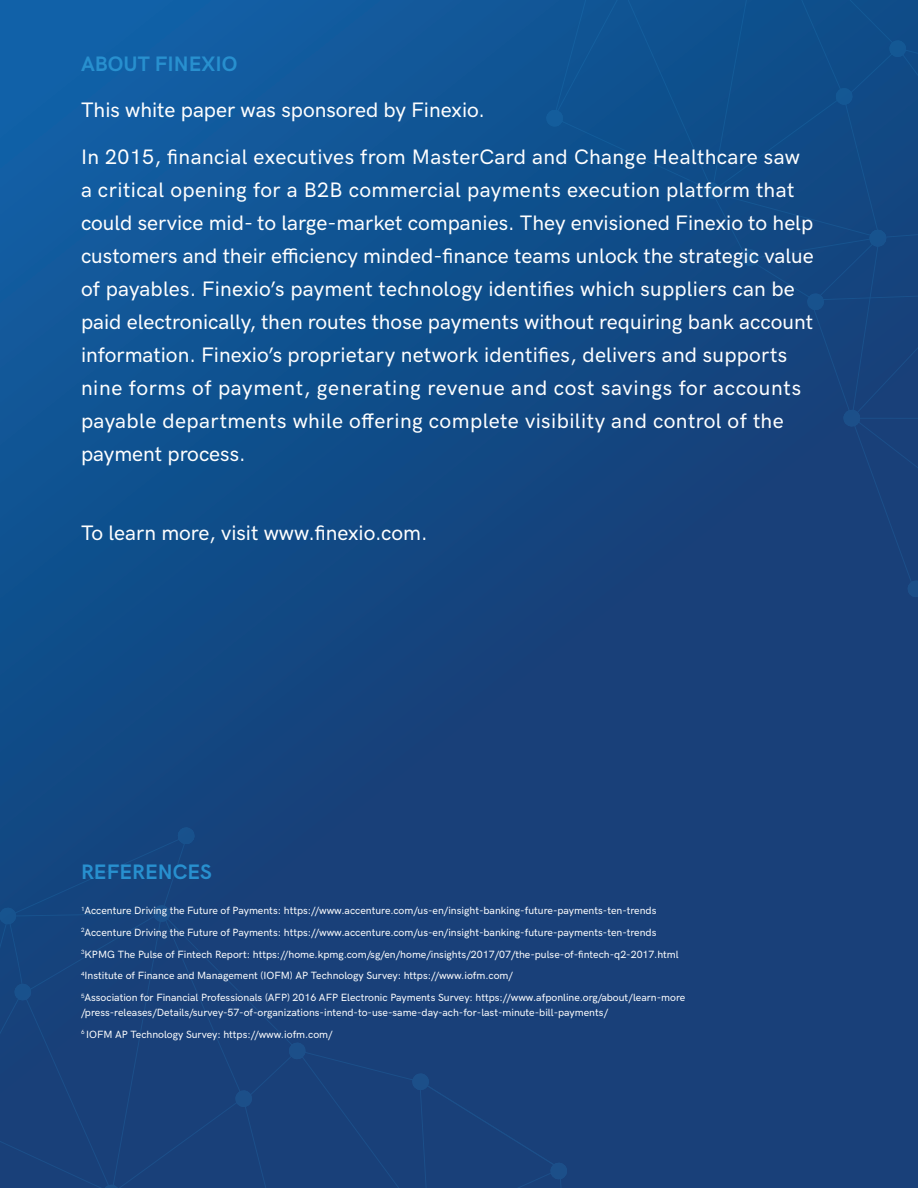
<style>
.page{position:relative;width:918px;height:1188px;background:#fff}
.page>*{position:absolute;margin:0;border:0;box-sizing:border-box;transform-origin:0 0}
.t1{font:500 21px/33px "HK Grotesk";letter-spacing:.005em;color:#fff}
.t2{font:700 21px "HK Grotesk";color:#2890cf}
.t3{font:500 10.5px/15px "HK Grotesk";color:#fff}
</style>
<div class="page">
<div style="left:0;top:0;width:918px;height:1188px;background:linear-gradient(to bottom,#0e5b9e,#1a3a70)"></div>
<div style="left:0;top:827px;width:568px;height:361px;background:#194079"></div>
<svg style="left:546px;top:0;width:372px;height:601px;background:#134782"></svg>
<p class="t2" style="left:81px;top:48px;width:158px">ABOUT FINEXIO</p>
<p class="t1" style="left:81px;top:92px;width:406px">This white paper was sponsored by Finexio.</p>
<p class="t1" style="left:81px;top:139px;width:734px">In 2015, financial executives from MasterCard and Change Healthcare saw a critical opening for a B2B commercial payments execution platform that could service mid- to large-market companies. They envisioned Finexio to help customers and their efficiency minded-finance teams unlock the strategic value of payables. Finexio’s payment technology identifies which suppliers can be paid electronically, then routes those payments without requiring bank account information. Finexio’s proprietary network identifies, delivers and supports nine forms of payment, generating revenue and cost savings for accounts payable departments while offering complete visibility and control of the payment process.</p>
<p class="t1" style="left:81px;top:515px;width:348px">To learn more, visit www.finexio.com.</p>
<p class="t2" style="left:81px;top:856px;width:132px">REFERENCES</p>
<p class="t3" style="left:81px;top:902px;width:577px"><sup>1</sup>Accenture Driving the Future of Payments: https://www.accenture.com/us-en/insight-banking-future-payments-ten-trends</p>
<p class="t3" style="left:81px;top:924px;width:577px"><sup>2</sup>Accenture Driving the Future of Payments: https://www.accenture.com/us-en/insight-banking-future-payments-ten-trends</p>
<p class="t3" style="left:81px;top:946px;width:599px"><sup>3</sup>KPMG The Pulse of Fintech Report: https://home.kpmg.com/sg/en/home/insights/2017/07/the-pulse-of-fintech-q2-2017.html</p>
<p class="t3" style="left:81px;top:967px;width:434px"><sup>4</sup>Institute of Finance and Management (IOFM) AP Technology Survey: https://www.iofm.com/</p>
<p class="t3" style="left:81px;top:989px;width:606px"><sup>5</sup>Association for Financial Professionals (AFP) 2016 AFP Electronic Payments Survey: https://www.afponline.org/about/learn-more /press-releases/Details/survey-57-of-organizations-intend-to-use-same-day-ach-for-last-minute-bill-payments/</p>
<p class="t3" style="left:81px;top:1026px;width:253px"><sup>6</sup> IOFM AP Technology Survey: https://www.iofm.com/</p>
</div>
